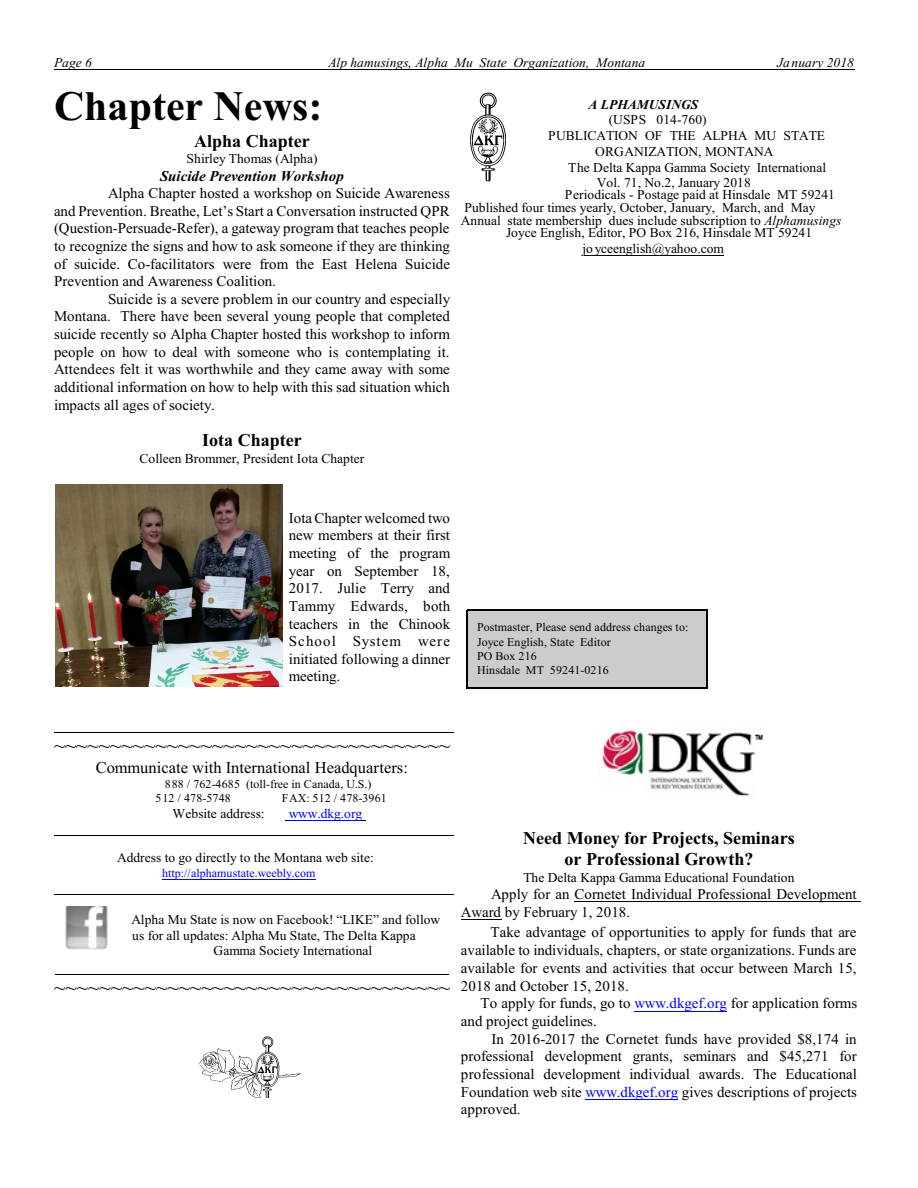
<style>
.page{position:relative;width:918px;height:1188px;background:#fff}
.page>*{position:absolute;margin:0;border:0;box-sizing:border-box;transform-origin:0 0}
.t1{font:700 42px "Times New Roman";color:#000}
.t2{font:21px "Times New Roman";color:#000}
.t3{font:700 18px/21.3px "Times New Roman";color:#000;text-align:center}
.t4{font:16.5px "Times New Roman";color:#000}
.t5{font:15px/17.7px "Times New Roman";color:#000;text-align:justify}
.t6{font:italic 700 15px "Times New Roman";color:#000}
.t7{font:13.5px "Times New Roman";color:#000}
.t8{font:italic 13.5px "Times New Roman";letter-spacing:.005em;color:#000}
.t9{font:italic 700 13.5px "Times New Roman";color:#000}
.t10{font:13.5px "Times New Roman";letter-spacing:-.005em;color:#00f}
.t11{font:12px/14.2px "Times New Roman";letter-spacing:.01em;color:#000}
.t12{font:12px "Times New Roman";letter-spacing:.005em;color:#00f}
.s1{font-style:italic}
.s2{color:#00f}
</style>
<div class="page">
<hr style="left:54px;top:69px;width:800px;height:1px;background:#000">
<img style="left:55px;top:484px;width:227px;height:203px">
<div style="left:467px;top:610px;width:241px;height:79px;background:#ccc"></div>
<hr style="left:467px;top:610px;width:1px;height:79px;background:#000">
<hr style="left:706px;top:610px;width:2px;height:79px;background:#000">
<hr style="left:467px;top:610px;width:240px;height:1px;background:#000">
<hr style="left:467px;top:687px;width:240px;height:2px;background:#000">
<hr style="left:54px;top:732px;width:400px;height:1px;background:#000">
<hr style="left:289px;top:820px;width:73px;height:1px;background:#00f">
<hr style="left:54px;top:835px;width:399px;height:1px;background:#000">
<hr style="left:162px;top:879px;width:154px;height:1px;background:#00f">
<hr style="left:54px;top:895px;width:400px;height:1px;background:#000">
<hr style="left:55px;top:974px;width:394px;height:1px;background:#000">
<hr style="left:584px;top:256px;width:140px;height:1px;background:#000">
<hr style="left:575px;top:901px;width:286px;height:1px;background:#000">
<hr style="left:461px;top:919px;width:40px;height:1px;background:#000">
<hr style="left:634px;top:1011px;width:93px;height:1px;background:#00f">
<hr style="left:586px;top:1099px;width:92px;height:1px;background:#00f">
<img style="left:65px;top:906px;width:43px;height:44px">
<img style="left:199px;top:1036px;width:103px;height:63px">
<img style="left:470px;top:92px;width:36px;height:90px">
<img style="left:602px;top:730px;width:161px;height:66px">
<p class="t8" style="left:54px;top:57px;width:40px">Page 6</p>
<p class="t8" style="left:328px;top:57px;width:318px">Alp hamusings, Alpha Mu State Organization, Montana</p>
<p class="t8" style="left:777px;top:57px;width:78px">Ja nuary 2018</p>
<h1 class="t1" style="left:54px;top:92px;width:270px">Chapter News:</h1>
<p class="t3" style="left:194px;top:132px;width:117px">Alpha Chapter</p>
<p class="t7" style="left:187px;top:154px;width:132px">Shirley Thomas (Alpha)</p>
<p class="t6" style="left:160px;top:171px;width:185px">Suicide Prevention Workshop</p>
<p class="t5" style="left:54px;top:186px;width:398px;text-indent:54px">Alpha Chapter hosted a workshop on Suicide Awareness and Prevention. Breathe, Let’s Start a Conversation instructed QPR (Question-Persuade-Refer), a gateway program that teaches people to recognize the signs and how to ask someone if they are thinking of suicide. Co-facilitators were from the East Helena Suicide Prevention and Awareness Coalition.</p>
<p class="t5" style="left:54px;top:291px;width:398px;text-indent:54px">Suicide is a severe problem in our country and especially Montana. There have been several young people that completed suicide recently so Alpha Chapter hosted this workshop to inform people on how to deal with someone who is contemplating it.<br>Attendees felt it was worthwhile and they came away with some additional information on how to help with this sad situation which impacts all ages of society.</p>
<p class="t3" style="left:202px;top:432px;width:101px">Iota Chapter</p>
<p class="t7" style="left:140px;top:454px;width:226px">Colleen Brommer, President Iota Chapter</p>
<p class="t9" style="left:589px;top:100px;width:111px">A LPHAMUSINGS</p>
<p class="t7" style="left:609px;top:115px;width:99px">(USPS 014-760)</p>
<p class="t7" style="left:548px;top:131px;width:279px">PUBLICATION OF THE ALPHA MU STATE</p>
<p class="t7" style="left:595px;top:147px;width:180px">ORGANIZATION, MONTANA</p>
<p class="t7" style="left:568px;top:162px;width:259px">The Delta Kappa Gamma Society International</p>
<p class="t7" style="left:597px;top:177px;width:155px">Vol. 71, No.2, January 2018</p>
<p class="t7" style="left:565px;top:190px;width:272px">Periodicals - Postage paid at Hinsdale MT 59241</p>
<p class="t7" style="left:464px;top:203px;width:353px">Published four times yearly, October, January, March, and May</p>
<p class="t7" style="left:461px;top:215px;width:382px">Annual state membership dues include subscription to <span class="s1">Alphamusings</span></p>
<p class="t7" style="left:506px;top:228px;width:308px">Joyce English, Editor, PO Box 216, Hinsdale MT 59241</p>
<p class="t7" style="left:582px;top:244px;width:143px">jo yceenglish@yahoo.com</p>
<p class="t5" style="left:289px;top:510px;width:163px">Iota Chapter welcomed two new members at their first meeting of the program year on September 18, 2017. Julie Terry and Tammy Edwards, both teachers in the Chinook School System were initiated following a dinner meeting.</p>
<p class="t11" style="left:477px;top:621px;width:213px">Postmaster, Please send address changes to:<br>Joyce English, State Editor<br>PO Box 216<br>Hinsdale MT 59241-0216</p>
<h2 class="t2" style="left:54px;top:738px;width:398px">~~~~~~~~~~~~~~~~~~~~~~~~~~~~~~~~~~~</h2>
<p class="t4" style="left:96px;top:761px;width:314px">Communicate with International Headquarters:</p>
<p class="t11" style="left:155px;top:778px;width:218px;text-indent:9px">888 / 762-4685 (toll-free in Canada, U.S.)<br>512 / 478-5748</p>
<p class="t11" style="left:282px;top:792px;width:107px">FAX: 512 / 478-3961</p>
<p class="t7" style="left:173px;top:808px;width:94px">Website address:</p>
<p class="t10" style="left:289px;top:808px;width:75px">www.dkg.org</p>
<p class="t7" style="left:117px;top:853px;width:258px">Address to go directly to the Montana web site:</p>
<p class="t12" style="left:162px;top:868px;width:155px">http://alphamustate.weebly.com</p>
<p class="t7" style="left:131px;top:914px;width:310px">Alpha Mu State is now on Facebook! “LIKE” and follow</p>
<p class="t7" style="left:132px;top:930px;width:285px">us for all updates: Alpha Mu State, The Delta Kappa</p>
<p class="t7" style="left:214px;top:946px;width:160px">Gamma Society International</p>
<h2 class="t2" style="left:54px;top:980px;width:398px">~~~~~~~~~~~~~~~~~~~~~~~~~~~~~~~~~~~</h2>
<p class="t3" style="left:523px;top:829px;width:273px">Need Money for Projects, Seminars or Professional Growth?</p>
<p class="t7" style="left:523px;top:872px;width:272px">The Delta Kappa Gamma Educational Foundation</p>
<p class="t5" style="left:461px;top:886px;width:397px;text-indent:30px">Apply for an Cornetet Individual Professional Development<br>Award by February 1, 2018.</p>
<p class="t5" style="left:461px;top:925px;width:397px;text-indent:30px">Take advantage of opportunities to apply for funds that are available to individuals, chapters, or state organizations. Funds are available for events and activities that occur between March 15, 2018 and October 15, 2018.</p>
<p class="t5" style="left:461px;top:996px;width:398px;text-indent:20px">To apply for funds, go to <span class="s2">www.dkgef.org</span> for application forms and project guidelines.</p>
<p class="t5" style="left:461px;top:1031px;width:398px;text-indent:31px">In 2016-2017 the Cornetet funds have provided $8,174 in professional development grants, seminars and $45,271 for professional development individual awards. The Educational Foundation web site <span class="s2">www.dkgef.org</span> gives descriptions of projects approved.</p>
</div>
